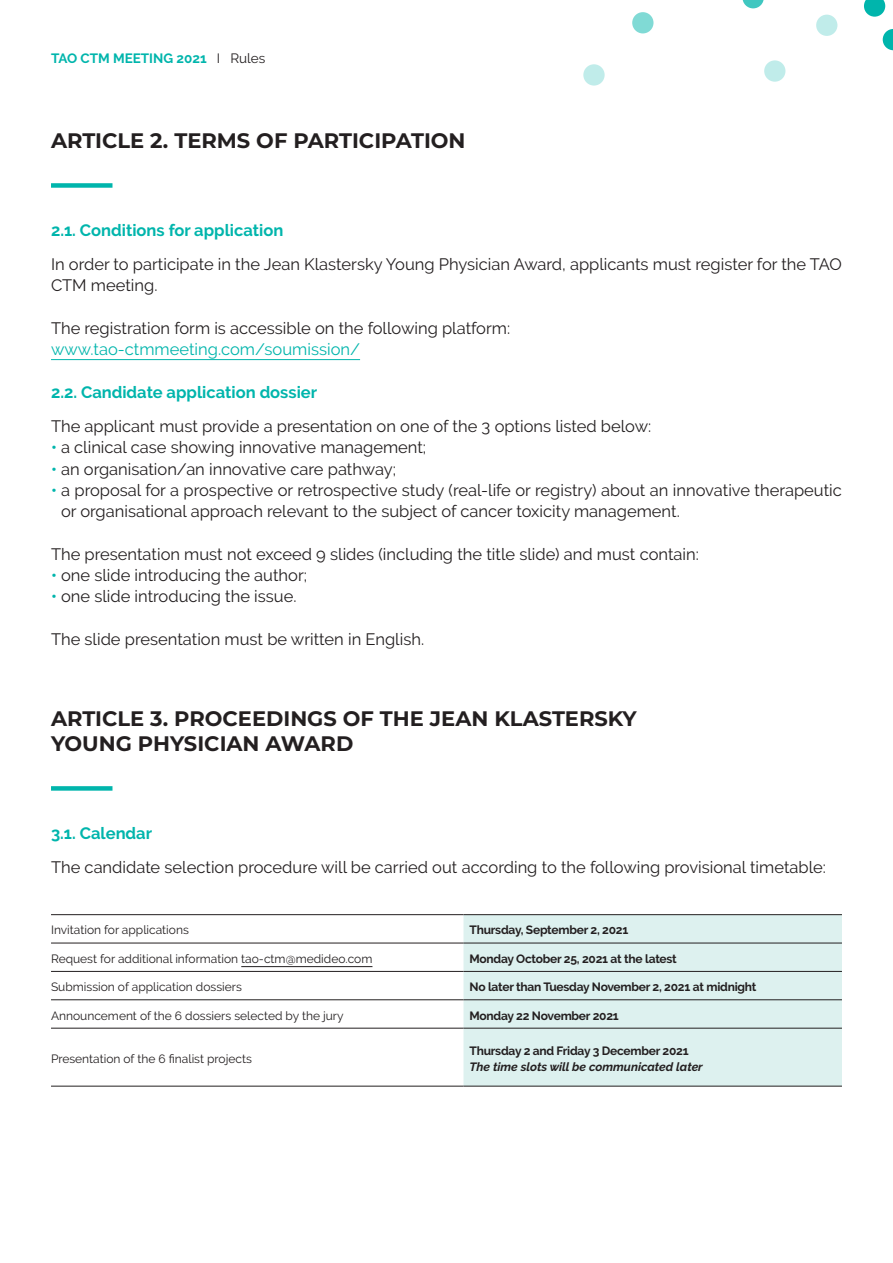
<style>
.page{position:relative;width:893px;height:1263px;background:#fff}
.page>*{position:absolute;margin:0;border:0;box-sizing:border-box;transform-origin:0 0}
.t1{font:700 21px/25.2px "Montserrat";color:#231f20}
.t2{font:16.5px/21.3px "Raleway";color:#231f20}
.t3{font:700 16.5px "Raleway";color:#00b5ac}
.t4{font:16.5px "Raleway";color:#00b5ac}
.t5{font:700 13.5px "Raleway";color:#00b5ac}
.t6{font:12px "Raleway";color:#231f20}
.t7{font:700 12px "Raleway";letter-spacing:-.02em;color:#231f20}
.t8{font:italic 700 12px "Raleway";color:#231f20}
.s1{font-weight:400;color:#231f20}
.s2{font-weight:600;color:#00b5ac}
</style>
<div class="page">
<svg style="left:583px;top:64px;width:22px;height:22px"></svg>
<div style="left:816px;top:15px;width:21px;height:21px;background:#c0ecea;border-radius:50%"></div>
<div style="left:764px;top:60px;width:21px;height:22px;background:#c0ecea;border-radius:50%"></div>
<div style="left:632px;top:12px;width:21px;height:21px;background:#80dad5;border-radius:50%"></div>
<svg style="left:742px;top:0;width:22px;height:8px"></svg>
<svg style="left:864px;top:0;width:21px;height:17px"></svg>
<svg style="left:883px;top:29px;width:10px;height:21px"></svg>
<hr style="left:51px;top:359px;width:309px;height:1px;background:#00b5ac">
<div style="left:51px;top:183px;width:61px;height:5px;background:#00b5ac"></div>
<div style="left:51px;top:786px;width:61px;height:5px;background:#00b5ac"></div>
<div style="left:463px;top:915px;width:379px;height:171px;background:#ddf1ef"></div>
<hr style="left:463px;top:914px;width:379px;height:1px;background:#231f20">
<hr style="left:463px;top:943px;width:379px;height:1px;background:#231f20">
<hr style="left:463px;top:971px;width:379px;height:1px;background:#231f20">
<hr style="left:463px;top:999px;width:379px;height:1px;background:#231f20">
<hr style="left:463px;top:1028px;width:379px;height:1px;background:#231f20">
<hr style="left:463px;top:1086px;width:379px;height:1px;background:#231f20">
<hr style="left:51px;top:971px;width:412px;height:1px;background:#231f20">
<hr style="left:51px;top:999px;width:412px;height:1px;background:#231f20">
<hr style="left:51px;top:1028px;width:412px;height:1px;background:#231f20">
<hr style="left:51px;top:1086px;width:412px;height:1px;background:#231f20">
<hr style="left:51px;top:914px;width:412px;height:1px;background:#231f20">
<hr style="left:51px;top:943px;width:412px;height:1px;background:#231f20">
<hr style="left:241px;top:966px;width:131px;height:1px;background:#231f20">
<p class="t5" style="left:51px;top:51px;width:216px">TAO CTM MEETING 2021 <span class="s1">I Rules</span></p>
<p class="t1" style="left:51px;top:127px;width:416px">ARTICLE 2. TERMS OF PARTICIPATION</p>
<p class="t3" style="left:51px;top:221px;width:234px">2.1. Conditions for application</p>
<p class="t2" style="left:51px;top:253px;width:792px">In order to participate in the Jean Klastersky Young Physician Award, applicants must register for the TAO<br>CTM meeting.</p>
<p class="t2" style="left:51px;top:317px;width:461px">The registration form is accessible on the following platform:</p>
<p class="t4" style="left:51px;top:340px;width:311px">www.tao-ctmmeeting.com/soumission/</p>
<p class="t3" style="left:51px;top:383px;width:268px">2.2. Candidate application dossier</p>
<p class="t2" style="left:51px;top:416px;width:602px">The applicant must provide a presentation on one of the 3 options listed below:</p>
<p class="t2" style="left:51px;top:437px;width:377px"><span class="s2">•</span> a clinical case showing innovative management;</p>
<p class="t2" style="left:51px;top:458px;width:347px"><span class="s2">•</span> an organisation/an innovative care pathway;</p>
<p class="t2" style="left:61px;top:479px;width:782px;text-indent:-10px"><span class="s2">•</span> a proposal for a prospective or retrospective study (real-life or registry) about an innovative therapeutic or organisational approach relevant to the subject of cancer toxicity management.</p>
<p class="t2" style="left:51px;top:543px;width:649px">The presentation must not exceed 9 slides (including the title slide) and must contain:</p>
<p class="t2" style="left:51px;top:565px;width:258px"><span class="s2">•</span> one slide introducing the author;</p>
<p class="t2" style="left:51px;top:586px;width:247px"><span class="s2">•</span> one slide introducing the issue.</p>
<p class="t2" style="left:51px;top:629px;width:375px">The slide presentation must be written in English.</p>
<p class="t1" style="left:51px;top:704px;width:587px">ARTICLE 3. PROCEEDINGS OF THE JEAN KLASTERSKY<br>YOUNG PHYSICIAN AWARD</p>
<p class="t3" style="left:51px;top:823px;width:103px">3.1. Calendar</p>
<p class="t2" style="left:51px;top:856px;width:776px">The candidate selection procedure will be carried out according to the following provisional timetable:</p>
<p class="t6" style="left:51px;top:923px;width:139px">Invitation for applications</p>
<p class="t7" style="left:469px;top:923px;width:160px">Thursday, September 2, 2021</p>
<p class="t6" style="left:51px;top:952px;width:323px">Request for additional information tao-ctm@medideo.com</p>
<p class="t7" style="left:469px;top:952px;width:209px">Monday October 25, 2021 at the latest</p>
<p class="t6" style="left:51px;top:980px;width:192px">Submission of application dossiers</p>
<p class="t7" style="left:469px;top:980px;width:288px">No later than Tuesday November 2, 2021 at midnight</p>
<p class="t6" style="left:51px;top:1008px;width:294px">Announcement of the 6 dossiers selected by the jury</p>
<p class="t7" style="left:469px;top:1008px;width:151px">Monday 22 November 2021</p>
<p class="t6" style="left:51px;top:1051px;width:202px">Presentation of the 6 finalist projects</p>
<p class="t7" style="left:469px;top:1044px;width:221px">Thursday 2 and Friday 3 December 2021</p>
<p class="t8" style="left:469px;top:1059px;width:235px">The time slots will be communicated later</p>
</div>
